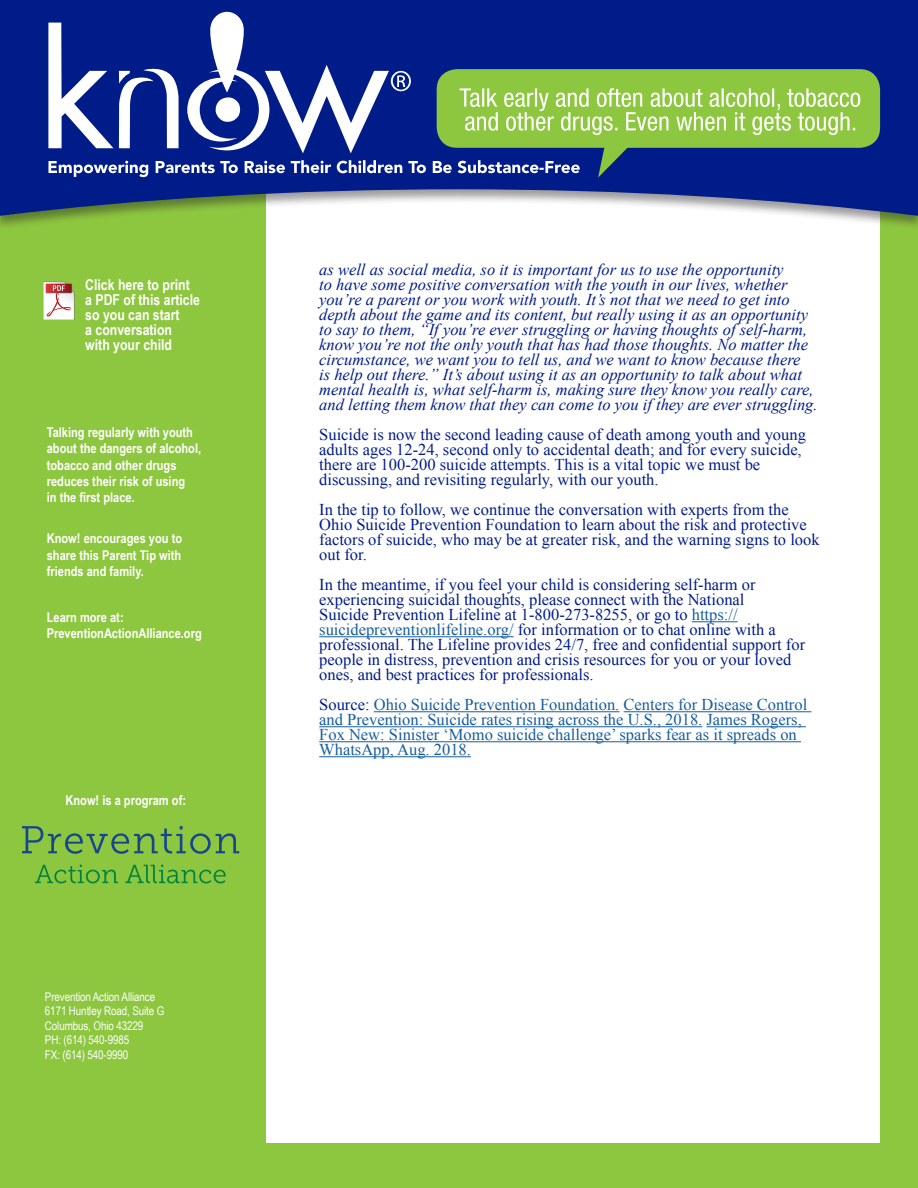
<style>
.page{position:relative;width:918px;height:1188px;background:#fff}
.page>*{position:absolute;margin:0;border:0;box-sizing:border-box;transform-origin:0 0}
.t1{font:16.5px/15px "Times New Roman";color:#001c88}
.t2{font:italic 16.5px/15px "Times New Roman";color:#001c88}
.t3{font:16.5px/15px "Times New Roman";color:#175d9e}
.t4{font:700 15px/15px "Arial Narrow";color:#fff}
.t5{font:700 13.5px/16.2px "Arial Narrow";color:#fff}
.t6{font:12px "Arial Narrow";letter-spacing:-.01em;color:#fff}
.s1{color:#175d9e}
.s2{color:#001c88}
</style>
<div class="page">
<div style="left:258px;top:116px;width:660px;height:1072px;background:#8dc63f"></div>
<div style="left:266px;top:153px;width:614px;height:990px;background:#fff"></div>
<div style="left:0;top:116px;width:262px;height:1072px;background:#8dc63f"></div>
<div style="left:0;top:0;width:918px;height:230px;background:#231f20;opacity:.45"></div>
<svg style="left:0;top:0;width:918px;height:216px;background:#354c95"></svg>
<div style="left:437px;top:69px;width:443px;height:79px;background:#8dc63f;border-radius:20px"></div>
<svg style="left:48px;top:12px;width:812px;height:166px"></svg>
<hr style="left:692px;top:621px;width:46px;height:1px;background:#175d9e">
<hr style="left:319px;top:636px;width:195px;height:1px;background:#175d9e">
<hr style="left:374px;top:711px;width:245px;height:1px;background:#175d9e">
<hr style="left:624px;top:711px;width:187px;height:1px;background:#175d9e">
<hr style="left:319px;top:726px;width:383px;height:1px;background:#175d9e">
<hr style="left:706px;top:726px;width:100px;height:1px;background:#175d9e">
<hr style="left:319px;top:741px;width:482px;height:1px;background:#175d9e">
<hr style="left:319px;top:756px;width:152px;height:1px;background:#175d9e">
<svg style="left:22px;top:826px;width:217px;height:28px"></svg>
<svg style="left:35px;top:865px;width:83px;height:18px"></svg>
<svg style="left:125px;top:865px;width:101px;height:18px"></svg>
<img style="left:44px;top:281px;width:31px;height:39px">
<p class="t4" style="left:85px;top:277px;width:116px">Click here to print a PDF of this article so you can start<br>a conversation with your child</p>
<p class="t5" style="left:47px;top:424px;width:156px">Talking regularly with youth about the dangers of alcohol, tobacco and other drugs reduces their risk of using<br>in the first place.</p>
<p class="t5" style="left:47px;top:530px;width:137px;text-align:justify">Know! encourages you to share this Parent Tip with friends and family.</p>
<p class="t5" style="left:47px;top:608px;width:157px">Learn more at:<br>PreventionActionAlliance.org</p>
<p class="t5" style="left:65px;top:791px;width:122px">Know! is a program of:</p>
<p class="t6" style="left:45px;top:988px;width:112px">Prevention Action Alliance</p>
<p class="t6" style="left:45px;top:1002px;width:121px">6171 Huntley Road, Suite G</p>
<p class="t6" style="left:45px;top:1017px;width:100px">Columbus, Ohio 43229</p>
<p class="t6" style="left:45px;top:1031px;width:86px">PH: (614) 540-9985</p>
<p class="t6" style="left:45px;top:1046px;width:85px">FX: (614) 540-9990</p>
<p class="t2" style="left:319px;top:262px;width:500px">as well as social media, so it is important for us to use the opportunity<br>to have some positive conversation with the youth in our lives, whether you’re a parent or you work with youth. It’s not that we need to get into depth about the game and its content, but really using it as an opportunity to say to them, “If you’re ever struggling or having thoughts of self-harm, know you’re not the only youth that has had those thoughts. No matter the circumstance, we want you to tell us, and we want to know because there<br>is help out there.” It’s about using it as an opportunity to talk about what mental health is, what self-harm is, making sure they know you really care, and letting them know that they can come to you if they are ever struggling.</p>
<p class="t1" style="left:319px;top:427px;width:488px">Suicide is now the second leading cause of death among youth and young adults ages 12-24, second only to accidental death; and for every suicide, there are 100-200 suicide attempts. This is a vital topic we must be discussing, and revisiting regularly, with our youth.</p>
<p class="t1" style="left:319px;top:502px;width:502px">In the tip to follow, we continue the conversation with experts from the Ohio Suicide Prevention Foundation to learn about the risk and protective factors of suicide, who may be at greater risk, and the warning signs to look out for.</p>
<p class="t1" style="left:319px;top:577px;width:487px">In the meantime, if you feel your child is considering self-harm or experiencing suicidal thoughts, please connect with the National<br>Suicide Prevention Lifeline at 1-800-273-8255, or go to <span class="s1">https:// suicidepreventionlifeline.org/</span> for information or to chat online with a professional. The Lifeline provides 24/7, free and confidential support for people in distress, prevention and crisis resources for you or your loved ones, and best practices for professionals.</p>
<p class="t3" style="left:319px;top:697px;width:490px"><span class="s2">Source:</span> Ohio Suicide Prevention Foundation. Centers for Disease Control and Prevention: Suicide rates rising across the U.S., 2018. James Rogers, Fox New: Sinister ‘Momo suicide challenge’ sparks fear as it spreads on WhatsApp, Aug. 2018.</p>
</div>
